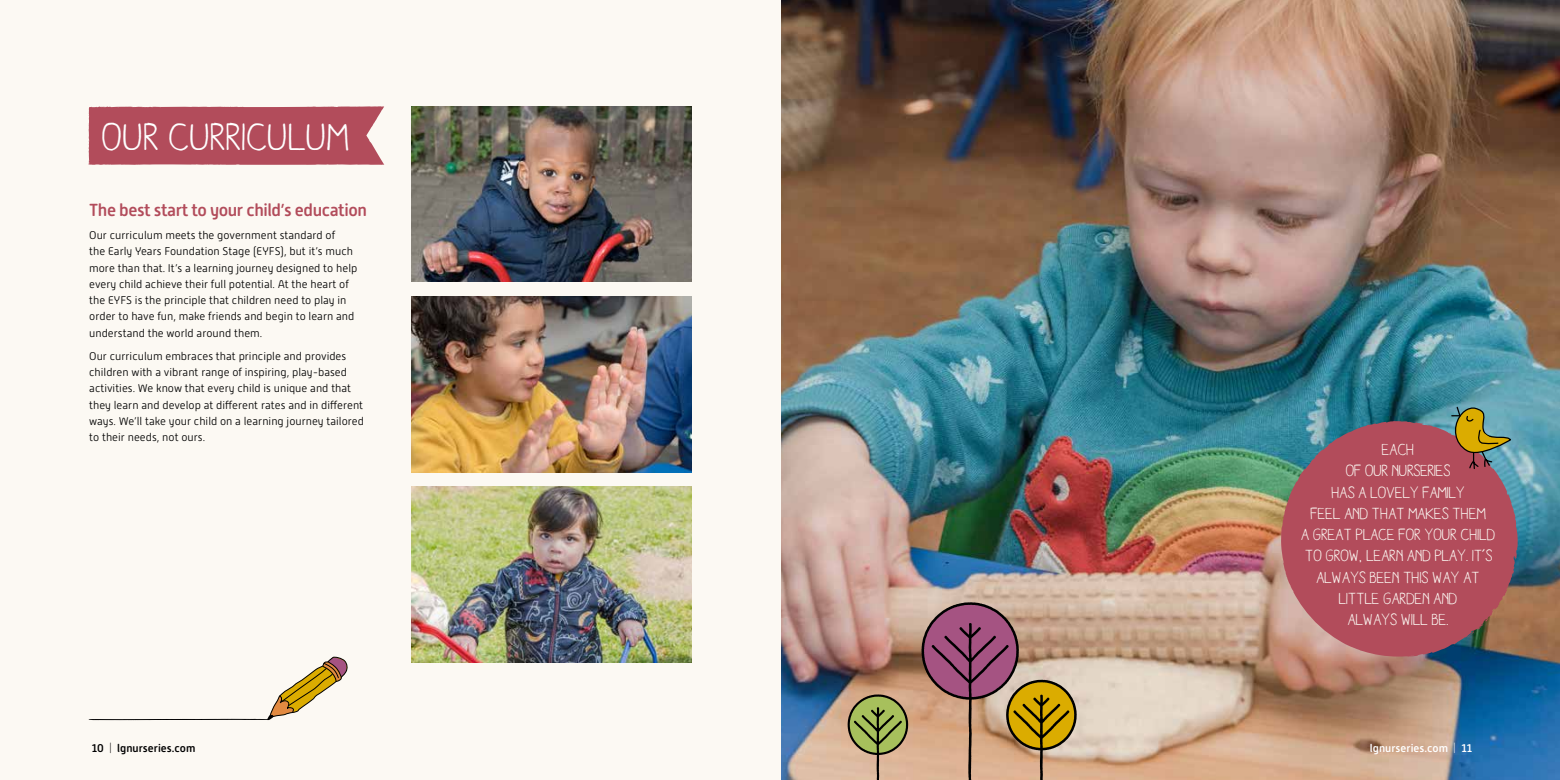
<style>
.page{position:relative;width:1560px;height:780px;background:#fff}
.page>*{position:absolute;margin:0;border:0;box-sizing:border-box;transform-origin:0 0}
.t1{font:38.75px "Aracne";color:#fff}
.t2{font:500 17.5px "Alwyn New Rounded";letter-spacing:-.025em;color:#b24c5b}
.t3{font:16.25px/21.2px "Aracne";letter-spacing:-.01em;color:#fcf9f3;text-align:center}
.t4{font:300 11.25px/16.2px "Alwyn New Rounded";color:#000}
.t5{font:500 11.25px "Alwyn New Rounded";color:#000}
.t6{font:500 11.25px "Alwyn New Rounded";color:#fff}
.s1{font-weight:100}
</style>
<div class="page">
<img style="left:780px;top:0;width:779px;height:780px">
<div style="left:0;top:0;width:780px;height:780px;background:#fcf9f3"></div>
<div style="left:89px;top:106px;width:295px;height:59px;background:#b24c5b"></div>
<svg style="left:921px;top:602px;width:155px;height:178px;background:#b3876f"></svg>
<svg style="left:847px;top:694px;width:61px;height:86px;background:#a49d69"></svg>
<svg style="left:89px;top:656px;width:259px;height:64px"></svg>
<img style="left:411px;top:106px;width:280px;height:176px">
<img style="left:411px;top:297px;width:280px;height:175px">
<img style="left:411px;top:486px;width:280px;height:176px">
<svg style="left:1280px;top:421px;width:237px;height:235px;background:#a75863"></svg>
<svg style="left:1450px;top:406px;width:61px;height:64px;background:#908a61"></svg>
<h1 class="t1" style="left:102px;top:114px;width:249px">OUR CURRICULUM</h1>
<h2 class="t2" style="left:89px;top:200px;width:279px">The best start to your child’s education</h2>
<p class="t4" style="left:89px;top:227px;width:269px">Our curriculum meets the government standard of<br>the Early Years Foundation Stage (EYFS), but it’s much more than that. It’s a learning journey designed to help every child achieve their full potential. At the heart of the EYFS is the principle that children need to play in order to have fun, make friends and begin to learn and understand the world around them.</p>
<p class="t4" style="left:89px;top:348px;width:276px">Our curriculum embraces that principle and provides children with a vibrant range of inspiring, play-based activities. We know that every child is unique and that they learn and develop at different rates and in different ways. We’ll take your child on a learning journey tailored to their needs, not ours.</p>
<h3 class="t3" style="left:1301px;top:438px;width:195px">EACH<br>OF OUR NURSERIES<br>HAS A LOVELY FAMILY<br>FEEL AND THAT MAKES THEM<br>A GREAT PLACE FOR YOUR CHILD<br>TO GROW, LEARN AND PLAY. IT’S<br>ALWAYS BEEN THIS WAY AT<br>LITTLE GARDEN AND<br>ALWAYS WILL BE.</h3>
<p class="t5" style="left:92px;top:741px;width:105px">10 <span class="s1">|</span> lgnurseries.com</p>
<p class="t6" style="left:1369px;top:741px;width:104px">lgnurseries.com <span class="s1">|</span> 11</p>
</div>
